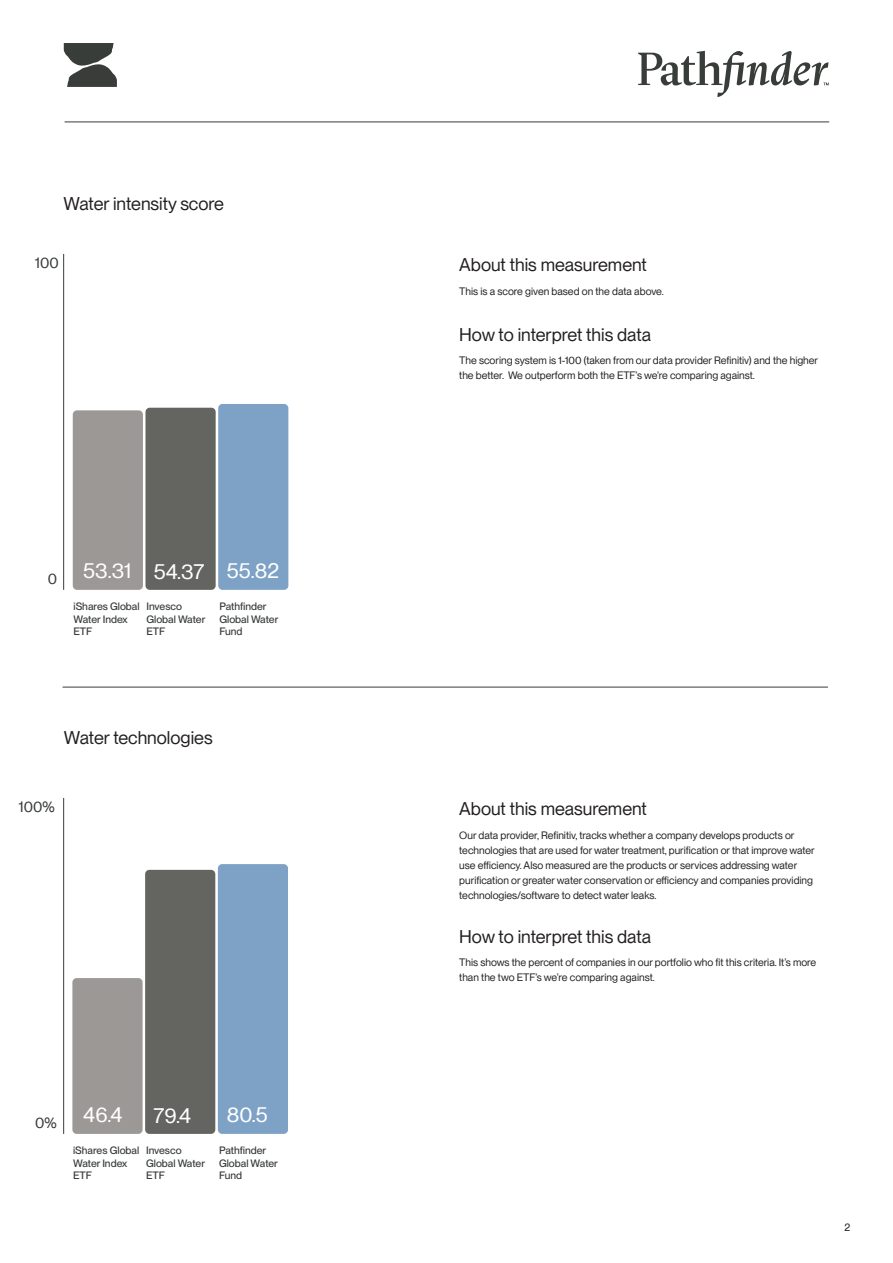
<style>
.page{position:relative;width:893px;height:1263px;background:#fff}
.page>*{position:absolute;margin:0;border:0;box-sizing:border-box;transform-origin:0 0}
.t1{font:21px "PP Neue Montreal";color:#fff}
.t2{font:18px "PP Neue Montreal";color:#231f20}
.t3{font:15px "PP Neue Montreal";color:#383d39}
.t4{font:10.5px/15px "PP Neue Montreal";color:#231f20}
.t5{font:500 10.5px/12.6px "PP Neue Montreal";color:#383d39}
</style>
<div class="page">
<svg style="left:64px;top:43px;width:53px;height:44px"></svg>
<svg style="left:638px;top:51px;width:191px;height:46px"></svg>
<hr style="left:65px;top:121px;width:764px;height:1px;background:#383d39">
<div style="left:73px;top:410px;width:70px;height:180px;background:#9b9896;border-radius:4px"></div>
<div style="left:72px;top:978px;width:71px;height:156px;background:#9b9896;border-radius:4px"></div>
<div style="left:145px;top:408px;width:71px;height:182px;background:#646460;border-radius:4px"></div>
<div style="left:145px;top:870px;width:70px;height:264px;background:#646460;border-radius:4px"></div>
<div style="left:218px;top:404px;width:70px;height:186px;background:#7ea2c5;border-radius:4px"></div>
<div style="left:218px;top:864px;width:70px;height:270px;background:#7ea2c5;border-radius:4px"></div>
<hr style="left:63px;top:687px;width:765px;height:1px;background:#383d39">
<hr style="left:63px;top:254px;width:1px;height:336px;background:#383d39">
<hr style="left:63px;top:798px;width:1px;height:336px;background:#383d39">
<p class="t2" style="left:64px;top:193px;width:162px">Water intensity score</p>
<p class="t3" style="left:35px;top:254px;width:25px">100</p>
<p class="t3" style="left:48px;top:570px;width:11px">0</p>
<p class="t1" style="left:83px;top:559px;width:49px">53.31</p>
<p class="t1" style="left:154px;top:559px;width:52px">54.37</p>
<p class="t1" style="left:227px;top:559px;width:54px">55.82</p>
<p class="t5" style="left:74px;top:600px;width:68px">iShares Global<br>Water Index<br>ETF</p>
<p class="t5" style="left:146px;top:600px;width:60px">Invesco<br>Global Water<br>ETF</p>
<p class="t5" style="left:219px;top:600px;width:60px">Pathfinder<br>Global Water<br>Fund</p>
<p class="t2" style="left:64px;top:727px;width:150px">Water technologies</p>
<p class="t3" style="left:19px;top:798px;width:37px">100%</p>
<p class="t3" style="left:35px;top:1114px;width:23px">0%</p>
<p class="t1" style="left:83px;top:1103px;width:41px">46.4</p>
<p class="t1" style="left:154px;top:1103px;width:39px">79.4</p>
<p class="t1" style="left:227px;top:1103px;width:42px">80.5</p>
<p class="t5" style="left:73px;top:1144px;width:68px">iShares Global<br>Water Index<br>ETF</p>
<p class="t5" style="left:146px;top:1144px;width:60px">Invesco<br>Global Water<br>ETF</p>
<p class="t5" style="left:219px;top:1144px;width:60px">Pathfinder<br>Global Water<br>Fund</p>
<p class="t2" style="left:459px;top:254px;width:189px">About this measurement</p>
<p class="t4" style="left:459px;top:283px;width:206px">This is a score given based on the data above.</p>
<p class="t2" style="left:459px;top:324px;width:193px">How to interpret this data</p>
<p class="t4" style="left:459px;top:353px;width:360px">The scoring system is 1-100 (taken from our data provider Refinitiv) and the higher the better. We outperform both the ETF’s we’re comparing against.</p>
<p class="t2" style="left:459px;top:798px;width:189px">About this measurement</p>
<p class="t4" style="left:459px;top:827px;width:357px">Our data provider, Refinitiv, tracks whether a company develops products or technologies that are used for water treatment, purification or that improve water use efficiency. Also measured are the products or services addressing water purification or greater water conservation or efficiency and companies providing technologies/software to detect water leaks.</p>
<p class="t2" style="left:459px;top:926px;width:193px">How to interpret this data</p>
<p class="t4" style="left:459px;top:955px;width:358px">This shows the percent of companies in our portfolio who fit this criteria. It’s more than the two ETF’s we’re comparing against.</p>
<p class="t4" style="left:845px;top:1219px;width:7px">2</p>
</div>
